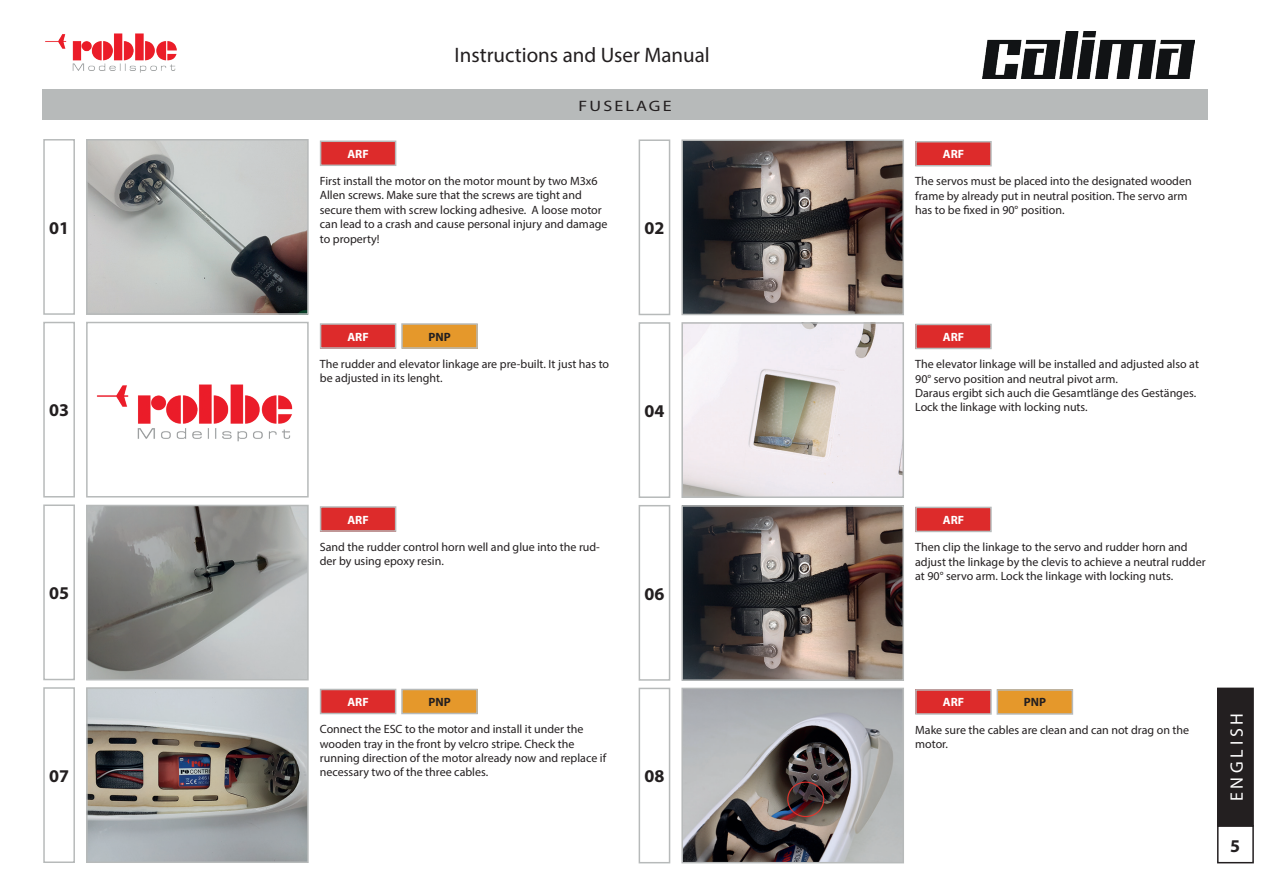
<style>
.page{position:relative;width:1263px;height:893px;background:#fff}
.page>*{position:absolute;margin:0;border:0;box-sizing:border-box;transform-origin:0 0}
.t1{font:21px "Myriad Pro";color:#231f20}
.t2{font:700 18px "Myriad Pro";color:#231f20}
.t3{font:18px "Myriad Pro";letter-spacing:.21em;color:#fff}
.t4{font:15.15px "Myriad Pro";letter-spacing:.12em;color:#231f20;scale:1.19 1}
.t5{font:12px/14.4px "Myriad Pro";color:#231f20}
.t6{font:700 12px "Myriad Pro";color:#fff}
.t7{font:700 12px "Myriad Pro";color:#231f20}
</style>
<div class="page">
<div style="left:1218px;top:688px;width:35px;height:138px;background:#231f20"></div>
<div style="left:1217px;top:688px;width:37px;height:139px;border:2px solid #231f20"></div>
<div style="left:1217px;top:825px;width:37px;height:38px;border:2px solid #231f20"></div>
<img style="left:45px;top:33px;width:132px;height:40px">
<img style="left:983px;top:32px;width:211px;height:47px">
<div style="left:43px;top:89px;width:1165px;height:31px;background:#b7baba"></div>
<div style="left:43px;top:139px;width:32px;height:176px;border:2px solid #b7baba"></div>
<img style="left:89px;top:142px;width:217px;height:170px">
<div style="left:86px;top:139px;width:223px;height:176px;border:2px solid #b7baba"></div>
<div style="left:321px;top:141px;width:75px;height:24px;background:#dd2b2b"></div>
<div style="left:320px;top:141px;width:76px;height:25px;border:2px solid #b7baba"></div>
<div style="left:43px;top:322px;width:32px;height:175px;border:2px solid #b7baba"></div>
<img style="left:97px;top:384px;width:196px;height:58px">
<div style="left:86px;top:322px;width:223px;height:175px;border:2px solid #b7baba"></div>
<div style="left:321px;top:324px;width:75px;height:24px;background:#dd2b2b"></div>
<div style="left:320px;top:323px;width:76px;height:26px;border:2px solid #b7baba"></div>
<div style="left:402px;top:324px;width:75px;height:24px;background:#e5982b"></div>
<div style="left:401px;top:323px;width:77px;height:26px;border:2px solid #b7baba"></div>
<div style="left:43px;top:504px;width:32px;height:176px;border:2px solid #b7baba"></div>
<img style="left:89px;top:508px;width:217px;height:169px">
<div style="left:86px;top:505px;width:223px;height:175px;border:2px solid #b7baba"></div>
<div style="left:321px;top:507px;width:75px;height:24px;background:#dd2b2b"></div>
<div style="left:320px;top:506px;width:76px;height:26px;border:2px solid #b7baba"></div>
<div style="left:43px;top:687px;width:32px;height:176px;border:2px solid #b7baba"></div>
<img style="left:89px;top:690px;width:217px;height:170px">
<div style="left:86px;top:687px;width:223px;height:176px;border:2px solid #b7baba"></div>
<div style="left:321px;top:689px;width:75px;height:24px;background:#dd2b2b"></div>
<div style="left:320px;top:689px;width:76px;height:25px;border:2px solid #b7baba"></div>
<div style="left:402px;top:689px;width:75px;height:24px;background:#e5982b"></div>
<div style="left:401px;top:689px;width:77px;height:25px;border:2px solid #b7baba"></div>
<div style="left:639px;top:139px;width:31px;height:176px;border:2px solid #b7baba"></div>
<img style="left:684px;top:142px;width:217px;height:170px">
<div style="left:681px;top:139px;width:223px;height:176px;border:2px solid #b7baba"></div>
<div style="left:916px;top:142px;width:75px;height:24px;background:#dd2b2b"></div>
<div style="left:915px;top:141px;width:77px;height:25px;border:2px solid #b7baba"></div>
<div style="left:639px;top:322px;width:31px;height:176px;border:2px solid #b7baba"></div>
<img style="left:684px;top:325px;width:217px;height:170px">
<div style="left:681px;top:322px;width:223px;height:176px;border:2px solid #b7baba"></div>
<div style="left:916px;top:324px;width:75px;height:24px;background:#dd2b2b"></div>
<div style="left:915px;top:324px;width:77px;height:25px;border:2px solid #b7baba"></div>
<div style="left:639px;top:505px;width:31px;height:176px;border:2px solid #b7baba"></div>
<img style="left:684px;top:508px;width:217px;height:170px">
<div style="left:681px;top:505px;width:223px;height:176px;border:2px solid #b7baba"></div>
<div style="left:916px;top:507px;width:75px;height:24px;background:#dd2b2b"></div>
<div style="left:915px;top:507px;width:77px;height:25px;border:2px solid #b7baba"></div>
<div style="left:639px;top:688px;width:31px;height:175px;border:2px solid #b7baba"></div>
<img style="left:684px;top:691px;width:217px;height:169px">
<div style="left:681px;top:688px;width:223px;height:175px;border:2px solid #b7baba"></div>
<div style="left:916px;top:690px;width:75px;height:24px;background:#dd2b2b"></div>
<div style="left:915px;top:689px;width:77px;height:26px;border:2px solid #b7baba"></div>
<div style="left:997px;top:690px;width:75px;height:24px;background:#e5982b"></div>
<div style="left:996px;top:689px;width:77px;height:26px;border:2px solid #b7baba"></div>
<h1 class="t1" style="left:455px;top:42px;width:257px">Instructions and User Manual</h1>
<p class="t4" style="left:579px;top:97px;width:80px">FUSELAGE</p>
<h2 class="t2" style="left:49px;top:216px;width:21px">01</h2>
<p class="t6" style="left:347px;top:146px;width:23px">ARF</p>
<p class="t5" style="left:320px;top:174px;width:289px">First install the motor on the motor mount by two M3x6<br>Allen screws. Make sure that the screws are tight and secure them with screw locking adhesive. A loose motor can lead to a crash and cause personal injury and damage to property!</p>
<h2 class="t2" style="left:644px;top:216px;width:21px">02</h2>
<p class="t6" style="left:943px;top:146px;width:23px">ARF</p>
<p class="t5" style="left:915px;top:174px;width:278px">The servos must be placed into the designated wooden frame by already put in neutral position. The servo arm has to be fixed in 90° position.</p>
<h2 class="t2" style="left:49px;top:399px;width:21px">03</h2>
<p class="t6" style="left:347px;top:329px;width:23px">ARF</p>
<p class="t7" style="left:428px;top:329px;width:24px">PNP</p>
<p class="t5" style="left:320px;top:356px;width:291px">The rudder and elevator linkage are pre-built. It just has to be adjusted in its lenght.</p>
<h2 class="t2" style="left:644px;top:399px;width:21px">04</h2>
<p class="t6" style="left:943px;top:329px;width:23px">ARF</p>
<p class="t5" style="left:915px;top:357px;width:285px">The elevator linkage will be installed and adjusted also at 90° servo position and neutral pivot arm.<br>Daraus ergibt sich auch die Gesamtlänge des Gestänges.<br>Lock the linkage with locking nuts.</p>
<p class="t6" style="left:347px;top:512px;width:23px">ARF</p>
<p class="t5" style="left:320px;top:539px;width:282px">Sand the rudder control horn well and glue into the rud&shy;der by using epoxy resin.</p>
<p class="t6" style="left:943px;top:512px;width:23px">ARF</p>
<p class="t5" style="left:915px;top:540px;width:292px">Then clip the linkage to the servo and rudder horn and adjust the linkage by the clevis to achieve a neutral rudder at 90° servo arm. Lock the linkage with locking nuts.</p>
<h2 class="t2" style="left:49px;top:581px;width:21px">05</h2>
<h2 class="t2" style="left:644px;top:582px;width:21px">06</h2>
<h2 class="t2" style="left:49px;top:764px;width:21px">07</h2>
<p class="t6" style="left:347px;top:694px;width:23px">ARF</p>
<p class="t7" style="left:428px;top:694px;width:24px">PNP</p>
<p class="t5" style="left:320px;top:722px;width:288px">Connect the ESC to the motor and install it under the wooden tray in the front by velcro stripe. Check the running direction of the motor already now and replace if necessary two of the three cables.</p>
<h2 class="t2" style="left:644px;top:764px;width:21px">08</h2>
<p class="t6" style="left:943px;top:695px;width:23px">ARF</p>
<p class="t7" style="left:1024px;top:695px;width:24px">PNP</p>
<p class="t5" style="left:915px;top:722px;width:276px">Make sure the cables are clean and can not drag on the motor.</p>
<h2 class="t3" style="left:1226px;top:801px;width:90px;rotate:-90deg">ENGLISH</h2>
<h2 class="t2" style="left:1230px;top:834px;width:11px">5</h2>
</div>
